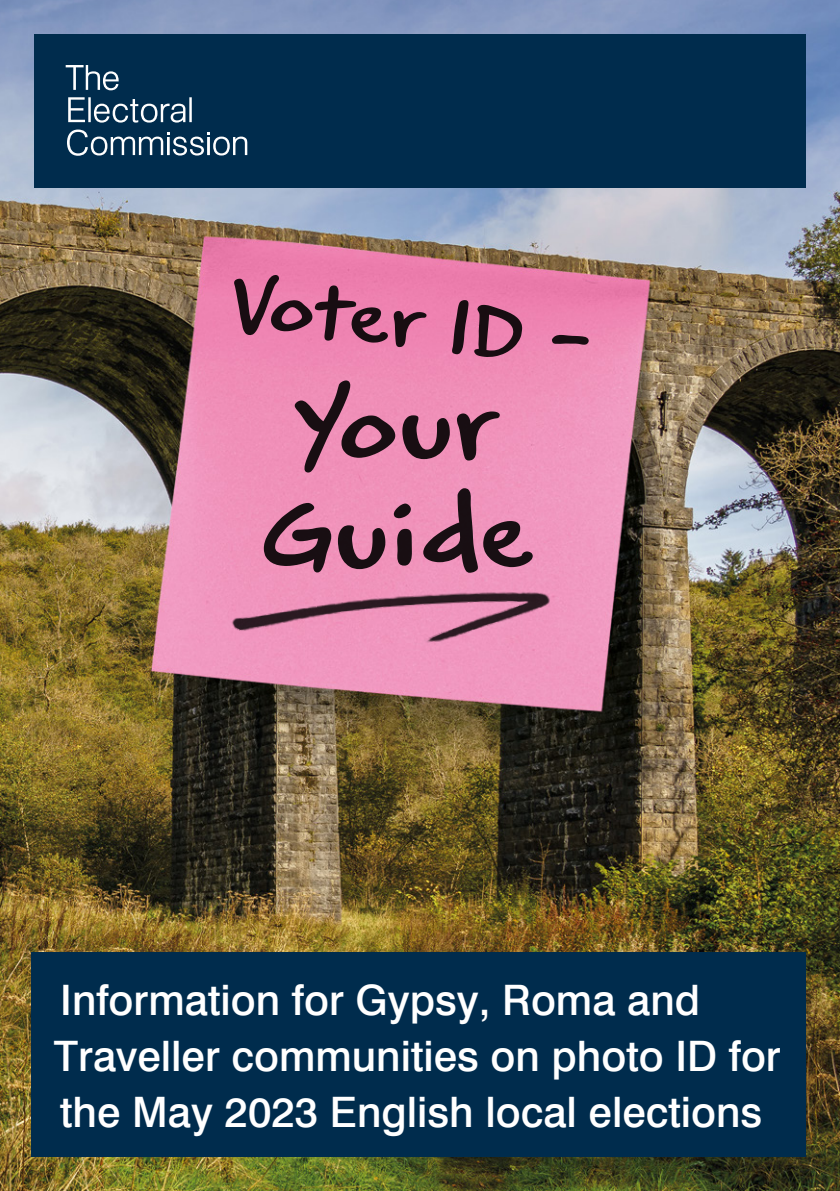
<style>
.page{position:relative;width:840px;height:1191px;background:#fff}
.page>*{position:absolute;margin:0;border:0;box-sizing:border-box;transform-origin:0 0}
.t1{font:91px/109.2px "CC Gabriel Bautista Lito";color:#000;text-align:center}
.t2{font:69px "CC Gabriel Bautista Lito";color:#000}
.t3{font:500 42px/56px "Swiss 721 BT";color:#fff}
</style>
<div class="page">
<img style="left:0;top:0;width:839px;height:1191px">
<div style="left:34px;top:34px;width:771px;height:153px;background:#002c4d"></div>
<svg style="left:68px;top:97px;width:124px;height:26px"></svg>
<svg style="left:67px;top:129px;width:180px;height:27px"></svg>
<svg style="left:66px;top:65px;width:53px;height:25px"></svg>
<div style="left:32px;top:952px;width:773px;height:205px;background:#002c4d"></div>
<img style="left:213px;top:553px;width:379px;height:110px">
<h2 class="t2" style="left:234px;top:259px;width:366px;rotate:6deg">Voter ID –</h2>
<h1 class="t1" style="left:257px;top:383px;width:275px;rotate:-1deg">Your<br>Guide</h1>
<p class="t3" style="left:54px;top:971px;width:728px">Information for Gypsy, Roma and<br>Traveller communities on photo ID for the May 2023 English local elections</p>
</div>
